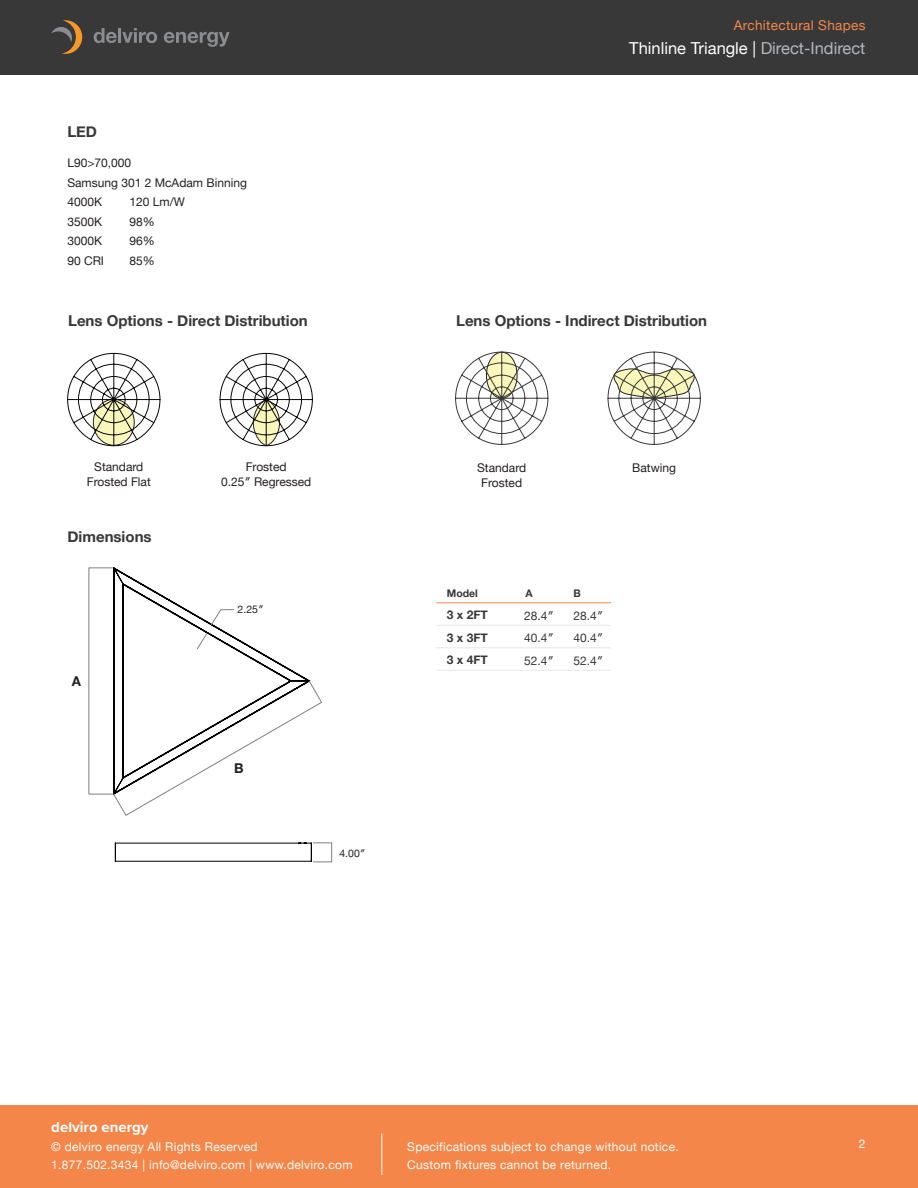
<style>
.page{position:relative;width:918px;height:1188px;background:#fff}
.page>*{position:absolute;margin:0;border:0;box-sizing:border-box;transform-origin:0 0}
.t1{font:16.5px "Helvetica Neue";color:#fff}
.t2{font:700 15px "Helvetica Neue";color:#383839}
.t3{font:700 15px "Proxima Nova";color:#fff}
.t4{font:13.5px "Helvetica Neue";letter-spacing:.025em;color:#f58649}
.t5{font:700 13.5px "Helvetica Neue";color:#231f20}
.t6{font:12px/18px "Helvetica Neue";letter-spacing:.025em;color:#fff}
.t7{font:12px "Helvetica Neue";color:#231f20}
.t8{font:12px "Helvetica Neue";color:#383839}
.t9{font:700 12px "Helvetica Neue";color:#383839}
.t10{font:10.5px "Helvetica Neue";color:#231f20}
.t11{font:700 10.5px "Helvetica Neue";color:#383839}
.s1{color:#b2b7bb}
</style>
<div class="page">
<div style="left:0;top:1106px;width:918px;height:82px;background:#f58649"></div>
<div style="left:0;top:0;width:918px;height:75px;background:#383839"></div>
<hr style="left:382px;top:1134px;width:1px;height:41px;background:#fff">
<svg style="left:51px;top:20px;width:32px;height:34px"></svg>
<svg style="left:94px;top:28px;width:63px;height:15px"></svg>
<svg style="left:164px;top:32px;width:66px;height:15px"></svg>
<hr style="left:436px;top:625px;width:79px;height:1px;background:#e6e7e9">
<hr style="left:515px;top:625px;width:48px;height:1px;background:#e6e7e9">
<hr style="left:563px;top:625px;width:48px;height:1px;background:#e6e7e9">
<hr style="left:436px;top:648px;width:79px;height:1px;background:#e6e7e9">
<hr style="left:515px;top:648px;width:48px;height:1px;background:#e6e7e9">
<hr style="left:563px;top:648px;width:48px;height:1px;background:#e6e7e9">
<hr style="left:436px;top:670px;width:79px;height:1px;background:#e6e7e9">
<hr style="left:515px;top:670px;width:48px;height:1px;background:#e6e7e9">
<hr style="left:563px;top:670px;width:48px;height:1px;background:#e6e7e9">
<hr style="left:436px;top:603px;width:79px;height:1px;background:#f58649">
<hr style="left:515px;top:603px;width:48px;height:1px;background:#f58649">
<hr style="left:563px;top:603px;width:48px;height:1px;background:#f58649">
<svg style="left:113px;top:567px;width:197px;height:114px"></svg>
<svg style="left:113px;top:681px;width:209px;height:135px"></svg>
<hr style="left:115px;top:843px;width:196px;height:1px;background:#000">
<hr style="left:115px;top:861px;width:196px;height:1px;background:#000">
<svg style="left:115px;top:844px;width:1px;height:17px"></svg>
<svg style="left:299px;top:843px;width:13px;height:18px"></svg>
<div style="left:313px;top:843px;width:19px;height:19px;border:1px solid #808080"></div>
<svg style="left:211px;top:609px;width:23px;height:16px"></svg>
<svg style="left:197px;top:633px;width:10px;height:17px"></svg>
<svg style="left:67px;top:353px;width:94px;height:93px"></svg>
<svg style="left:219px;top:353px;width:94px;height:93px"></svg>
<svg style="left:455px;top:351px;width:94px;height:94px"></svg>
<svg style="left:607px;top:351px;width:94px;height:94px"></svg>
<p class="t2" style="left:67px;top:120px;width:31px">LED</p>
<p class="t7" style="left:67px;top:155px;width:65px">L90&gt;70,000</p>
<p class="t7" style="left:67px;top:174px;width:181px">Samsung 301 2 McAdam Binning</p>
<p class="t7" style="left:67px;top:194px;width:36px">4000K</p>
<p class="t7" style="left:129px;top:194px;width:57px">120 Lm/W</p>
<p class="t7" style="left:67px;top:213px;width:36px">3500K</p>
<p class="t7" style="left:129px;top:213px;width:27px">98%</p>
<p class="t7" style="left:67px;top:233px;width:36px">3000K</p>
<p class="t7" style="left:129px;top:233px;width:27px">96%</p>
<p class="t7" style="left:67px;top:252px;width:38px">90 CRI</p>
<p class="t7" style="left:129px;top:252px;width:27px">85%</p>
<p class="t2" style="left:68px;top:309px;width:241px">Lens Options - Direct Distribution</p>
<p class="t7" style="left:94px;top:458px;width:51px">Standard</p>
<p class="t7" style="left:87px;top:473px;width:66px">Frosted Flat</p>
<p class="t2" style="left:68px;top:525px;width:86px">Dimensions</p>
<p class="t5" style="left:72px;top:670px;width:11px">A</p>
<p class="t7" style="left:246px;top:458px;width:42px">Frosted</p>
<p class="t7" style="left:221px;top:473px;width:92px">0.25″ Regressed</p>
<p class="t10" style="left:238px;top:602px;width:27px">2.25″</p>
<p class="t5" style="left:234px;top:757px;width:11px">B</p>
<p class="t10" style="left:339px;top:845px;width:27px">4.00″</p>
<p class="t4" style="left:734px;top:15px;width:133px">Architectural Shapes</p>
<h1 class="t1" style="left:629px;top:36px;width:238px">Thinline Triangle | <span class="s1">Direct-Indirect</span></h1>
<p class="t2" style="left:456px;top:309px;width:253px">Lens Options - Indirect Distribution</p>
<p class="t7" style="left:477px;top:459px;width:51px">Standard</p>
<p class="t7" style="left:481px;top:474px;width:42px">Frosted</p>
<p class="t7" style="left:632px;top:459px;width:45px">Batwing</p>
<p class="t11" style="left:447px;top:585px;width:33px">Model</p>
<p class="t11" style="left:526px;top:585px;width:9px">A</p>
<p class="t11" style="left:574px;top:585px;width:9px">B</p>
<p class="t9" style="left:447px;top:606px;width:42px">3 x 2FT</p>
<p class="t8" style="left:524px;top:607px;width:31px">28.4″</p>
<p class="t8" style="left:574px;top:607px;width:31px">28.4″</p>
<p class="t9" style="left:447px;top:628px;width:42px">3 x 3FT</p>
<p class="t8" style="left:524px;top:629px;width:31px">40.4″</p>
<p class="t8" style="left:574px;top:629px;width:31px">40.4″</p>
<p class="t9" style="left:447px;top:651px;width:42px">3 x 4FT</p>
<p class="t8" style="left:524px;top:652px;width:31px">52.4″</p>
<p class="t8" style="left:574px;top:652px;width:31px">52.4″</p>
<p class="t3" style="left:51px;top:1116px;width:99px">delviro energy</p>
<p class="t6" style="left:51px;top:1138px;width:303px">© delviro energy All Rights Reserved<br>1.877.502.3434 | info@delviro.com | www.delviro.com</p>
<p class="t6" style="left:407px;top:1138px;width:273px">Specifications subject to change without notice.<br>Custom fixtures cannot be returned.</p>
<p class="t6" style="left:859px;top:1135px;width:8px">2</p>
</div>
